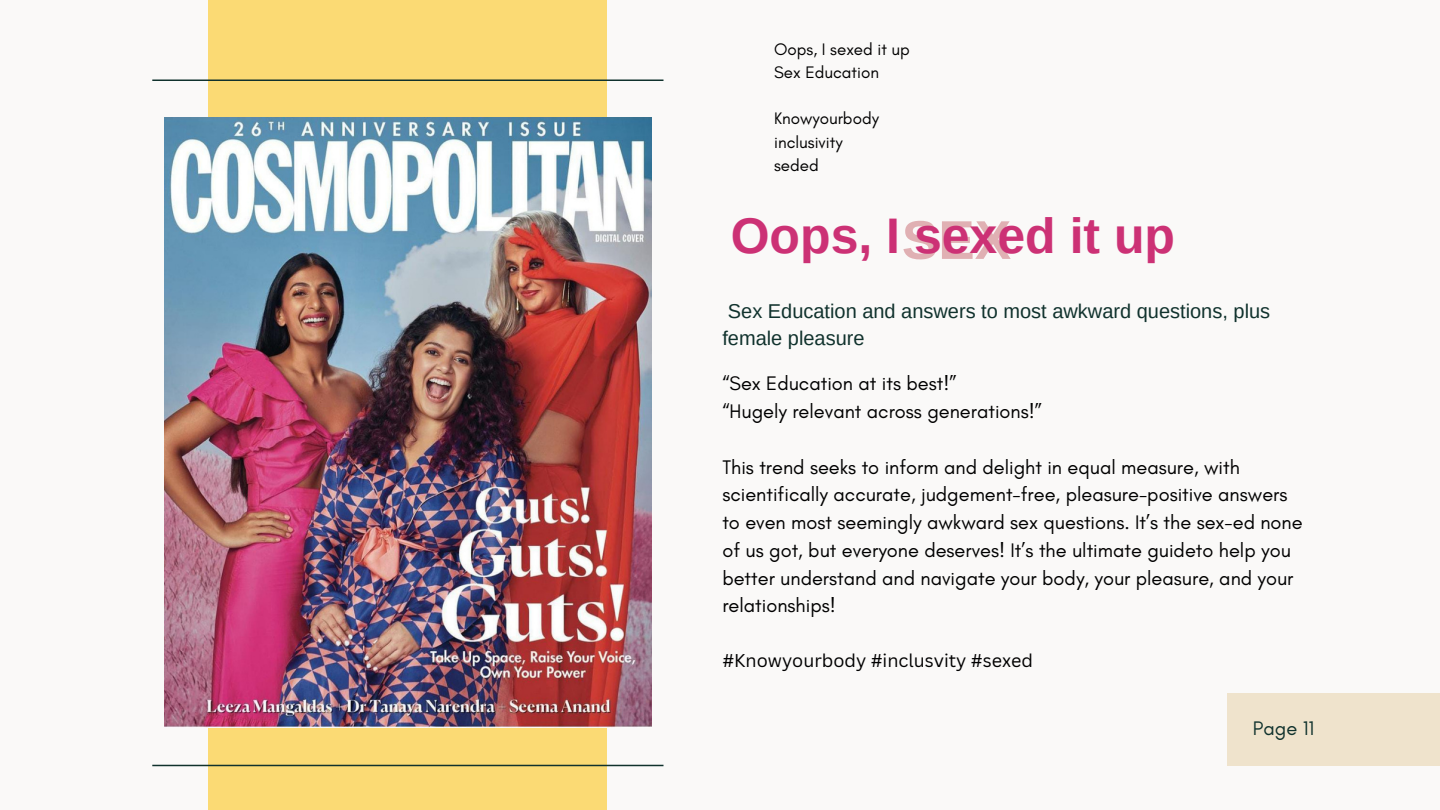
<style>
.page{position:relative;width:1440px;height:810px;background:#faf9f8}
.page>*{position:absolute;margin:0;border:0;box-sizing:border-box;transform-origin:0 0}
.t1{font:700 50px "Arimo";color:#cc3175}
.t2{font:20px/27.8px "Glacial Indifference";color:#000}
.t3{font:20px/27.8px "Arimo";color:#10322d}
.t4{font:20px "Glacial Indifference";color:#10322d}
.t5{font:18px "Canva Sans";color:#000}
.t6{font:17px "Glacial Indifference";color:#000}
.s1{font-size:54.7px;color:#ad1c29}
</style>
<div class="page">
<div style="left:208px;top:0;width:399px;height:810px;background:#fbda74"></div>
<div style="left:1228px;top:693px;width:212px;height:72px;background:#efe3cc"></div>
<hr style="left:152px;top:80px;width:511px;height:1px;background:#10322d">
<hr style="left:152px;top:765px;width:511px;height:1px;background:#10322d">
<img style="left:165px;top:118px;width:486px;height:610px">
<p class="t6" style="left:774px;top:38px;width:137px">Oops, I sexed it up</p>
<p class="t6" style="left:774px;top:62px;width:106px">Sex Education</p>
<p class="t6" style="left:774px;top:108px;width:106px">Knowyourbody</p>
<p class="t6" style="left:774px;top:131px;width:70px">inclusivity</p>
<p class="t6" style="left:774px;top:155px;width:46px">seded</p>
<p class="t1" style="left:731px;top:208px;width:446px">Oops, I<span class="s1">S</span>s<span class="s1">E</span>ex<span class="s1">X</span>ed it up</p>
<p class="t3" style="left:722px;top:297px;width:549px">Sex Education and answers to most awkward questions, plus female pleasure</p>
<p class="t2" style="left:722px;top:369px;width:236px">“Sex Education at its best!”</p>
<p class="t2" style="left:722px;top:397px;width:321px">“Hugely relevant across generations!”</p>
<p class="t2" style="left:722px;top:453px;width:582px">This trend seeks to inform and delight in equal measure, with scientifically accurate, judgement-free, pleasure-positive answers to even most seemingly awkward sex questions. It’s the sex-ed none of us got, but everyone deserves! It’s the ultimate guideto help you better understand and navigate your body, your pleasure, and your relationships!</p>
<p class="t5" style="left:722px;top:648px;width:312px">#Knowyourbody #inclusvity #sexed</p>
<p class="t4" style="left:1253px;top:716px;width:63px">Page 11</p>
</div>
